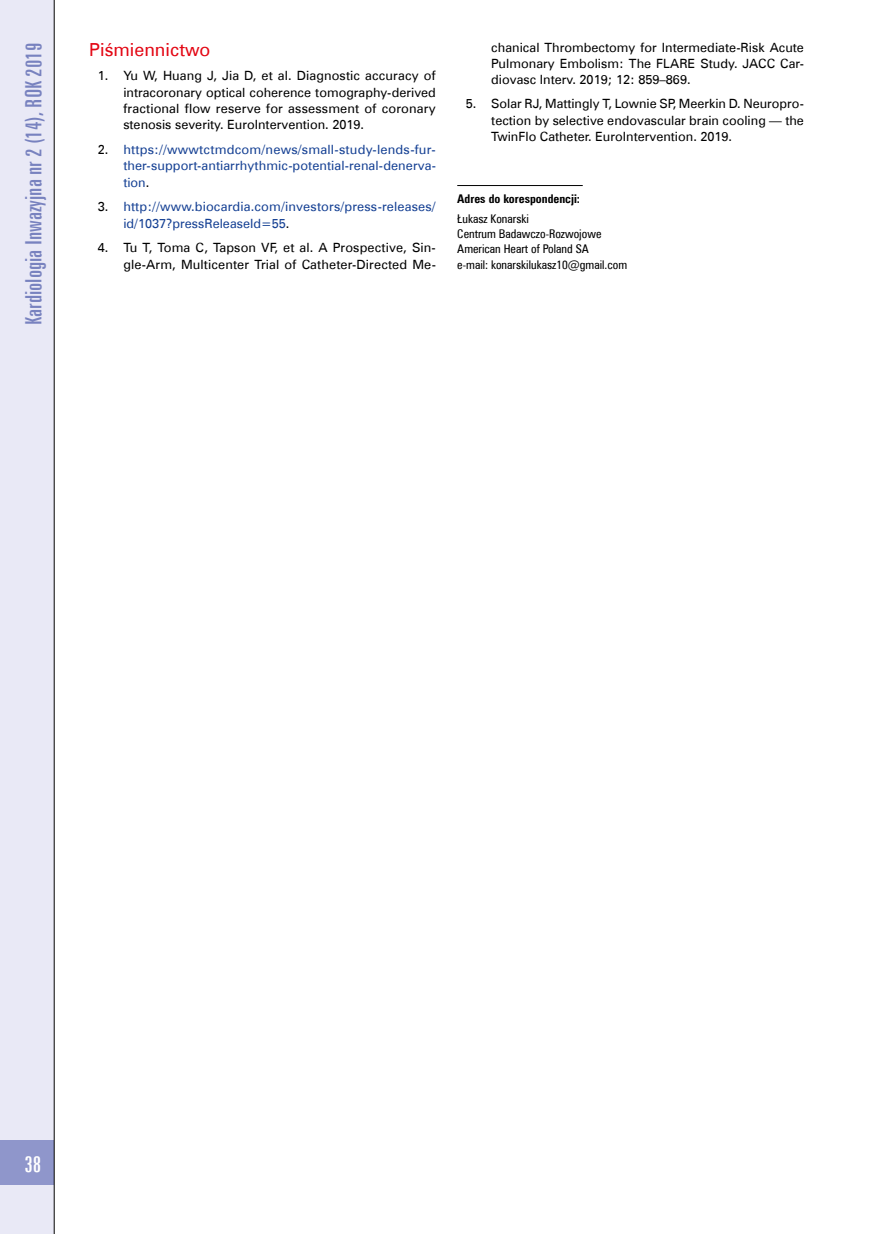
<style>
.page{position:relative;width:872px;height:1234px;background:#fff}
.page>*{position:absolute;margin:0;border:0;box-sizing:border-box;transform-origin:0 0}
.t1{font:22.5px "Zurich X Cn EU";color:#7882bf;scale:1.07 1}
.t2{font:22.5px "Zurich X Cn EU";color:#fff;scale:1.07 1}
.t3{font:18px "Zurich EU";color:#e30613}
.t4{font:12.75px/16.4px "Zurich EU";color:#000;text-align:justify}
.t5{font:12.75px/16.4px "Zurich EU";letter-spacing:.005em;color:#164194;text-align:justify}
.t6{font:12px/15.5px "Zurich Cn EU";color:#000}
.t7{font:700 12px "Zurich Cn EU";color:#000}
.s1{color:#000}
</style>
<div class="page">
<div style="left:0;top:0;width:54px;height:1233px;background:#e9e9f6"></div>
<div style="left:0;top:1140px;width:54px;height:44px;background:#8f96cb"></div>
<hr style="left:54px;top:0;width:1px;height:1233px;background:#000">
<hr style="left:457px;top:185px;width:126px;height:1px;background:#000">
<h1 class="t1" style="left:20px;top:325px;width:265px;rotate:-90deg">Kardiologia Inwazyjna nr 2 (14), ROK 2019</h1>
<h2 class="t3" style="left:89px;top:38px;width:123px">Piśmiennictwo</h2>
<p class="t4" style="left:123px;top:68px;width:314px;text-indent:-26px">1. Yu W, Huang J, Jia D, et al. Diagnostic accuracy of intracoronary optical coherence tomography-derived fractional flow reserve for assessment of coronary stenosis severity. EuroIntervention. 2019.</p>
<p class="t5" style="left:123px;top:141px;width:314px;text-indent:-26px"><span class="s1">2.</span> https://wwwtctmdcom/news/small-study-lends-fur&shy;ther-support-antiarrhythmic-potential-renal-denerva&shy;tion<span class="s1">.</span></p>
<p class="t5" style="left:123px;top:198px;width:314px;text-indent:-26px"><span class="s1">3.</span> http://www.biocardia.com/investors/press-releases/ id/1037?pressReleaseId=55<span class="s1">.</span></p>
<p class="t4" style="left:98px;top:239px;width:340px;text-align:right">4. Tu T, Toma C, Tapson VF, et al. A Prospective, Sin&shy;gle-Arm, Multicenter Trial of Catheter-Directed Me-</p>
<p class="t4" style="left:491px;top:39px;width:314px">chanical Thrombectomy for Intermediate-Risk Acute Pulmonary Embolism: The FLARE Study. JACC Car&shy;diovasc Interv. 2019; 12: 859–869.</p>
<p class="t4" style="left:491px;top:96px;width:314px;text-indent:-26px">5. Solar RJ, Mattingly T, Lownie SP, Meerkin D. Neuropro&shy;tection by selective endovascular brain cooling — the TwinFlo Catheter. EuroIntervention. 2019.</p>
<p class="t7" style="left:457px;top:191px;width:124px">Adres do korespondencji:</p>
<p class="t6" style="left:457px;top:210px;width:171px">Łukasz Konarski<br>Centrum Badawczo-Rozwojowe<br>American Heart of Poland SA<br>e-mail: konarskilukasz10@gmail.com</p>
<h1 class="t2" style="left:24px;top:1150px;width:17px">38</h1>
</div>
